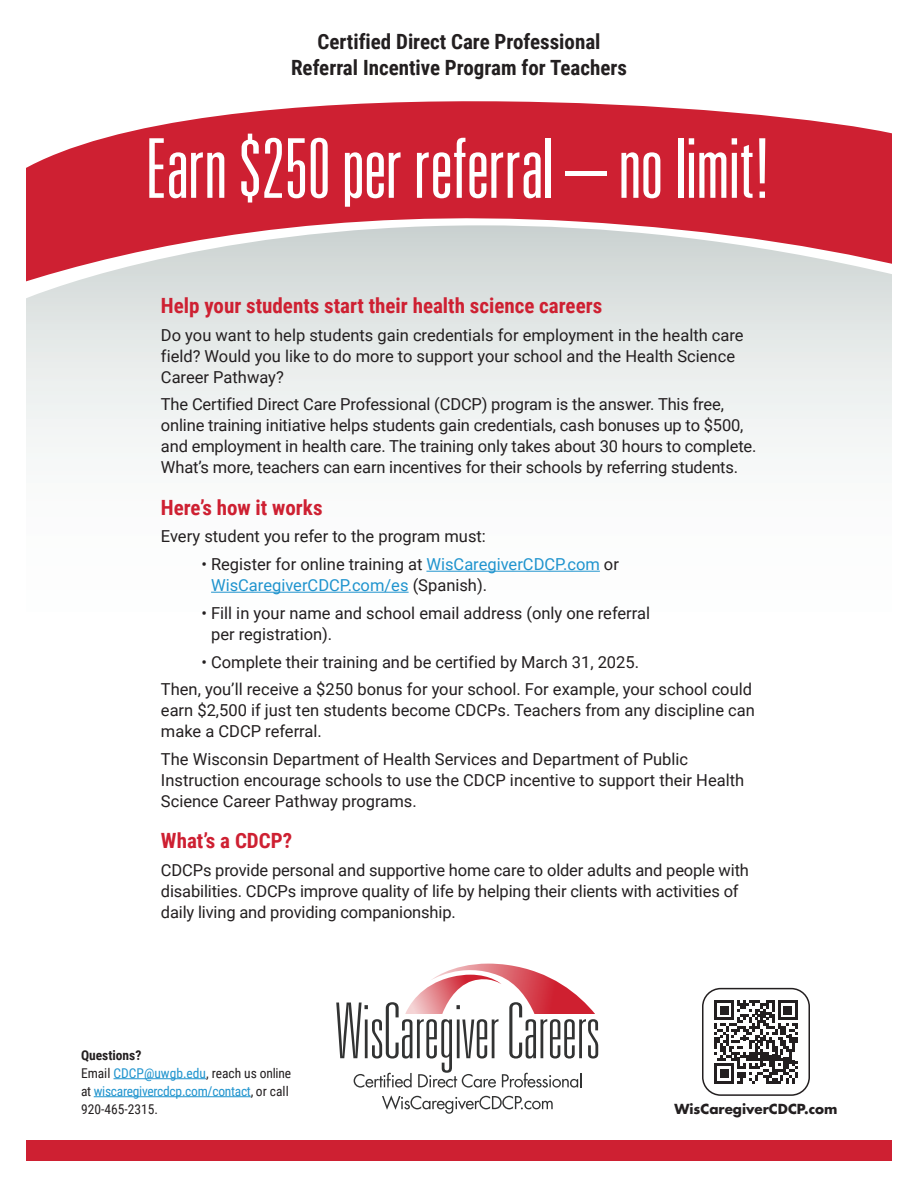
<style>
.page{position:relative;width:918px;height:1188px;background:#fff}
.page>*{position:absolute;margin:0;border:0;box-sizing:border-box;transform-origin:0 0}
.t1{font:300 ultra-condensed 82.5px "Univers";letter-spacing:-.01em;color:#fff}
.t2{font:700 21px "Roboto Condensed";color:#ce2032}
.t3{font:700 21px "Roboto Condensed";color:#231f20}
.t4{font:16.5px/21px "Roboto";color:#231f20}
.t5{font:16.5px/21px "Roboto";color:#2094ce}
.t6{font:13.5px/18px "Roboto Condensed";letter-spacing:-.02em;color:#231f20}
.t7{font:700 13.5px "Futura Std";color:#231f20}
.s1{color:#231f20}
.s2{font-weight:700}
.s3{color:#2094ce}
</style>
<div class="page">
<div style="left:17px;top:1141px;width:884px;height:20px;background:#ce2032"></div>
<svg style="left:382px;top:1095px;width:171px;height:19px"></svg>
<svg style="left:336px;top:963px;width:262px;height:125px"></svg>
<svg style="left:26px;top:101px;width:866px;height:106px;fill:#ce2032"></svg>
<svg style="left:26px;top:207px;width:866px;height:18px;fill:#ce2032"></svg>
<svg style="left:26px;top:225px;width:866px;height:367px"></svg>
<hr style="left:426px;top:571px;width:174px;height:1px;background:#2094ce">
<hr style="left:211px;top:592px;width:198px;height:1px;background:#2094ce">
<svg style="left:714px;top:1000px;width:84px;height:84px"></svg>
<div style="left:702px;top:988px;width:108px;height:108px;border:2px solid #231f20;border-radius:18px"></div>
<hr style="left:114px;top:1078px;width:92px;height:1px;background:#2094ce">
<hr style="left:94px;top:1096px;width:157px;height:1px;background:#2094ce">
<div style="left:0;top:0;width:26px;height:1186px;background:#fff"></div>
<div style="left:892px;top:0;width:26px;height:1186px;background:#fff"></div>
<p class="t3" style="left:317px;top:27px;width:285px">Certified Direct Care Professional</p>
<p class="t3" style="left:291px;top:53px;width:338px">Referral Incentive Program for Teachers</p>
<p class="t1" style="left:145px;top:126px;width:629px">Earn $250 per referral – no limit!</p>
<p class="t2" style="left:161px;top:291px;width:443px">Help your students start their health science careers</p>
<p class="t4" style="left:161px;top:324px;width:584px">Do you want to help students gain credentials for employment in the health care field? Would you like to do more to support your school and the Health Science<br>Career Pathway?</p>
<p class="t4" style="left:161px;top:393px;width:597px">The Certified Direct Care Professional (CDCP) program is the answer. This free, online training initiative helps students gain credentials, cash bonuses up to $500, and employment in health care. The training only takes about 30 hours to complete.<br>What’s more, teachers can earn incentives for their schools by referring students.</p>
<p class="t2" style="left:161px;top:492px;width:163px">Here’s how it works</p>
<p class="t4" style="left:161px;top:525px;width:327px">Every student you refer to the program must:</p>
<p class="t5" style="left:211px;top:553px;width:409px;text-indent:-10px"><span class="s1">• Register for online training at</span> WisCaregiverCDCP.com <span class="s1">or<br></span>WisCaregiverCDCP.com/es <span class="s1">(Spanish).</span></p>
<p class="t4" style="left:211px;top:602px;width:441px;text-indent:-10px">• Fill in your name and school email address (only one referral per registration).</p>
<p class="t4" style="left:201px;top:651px;width:439px">• Complete their training and be certified by March 31, 2025.</p>
<p class="t4" style="left:161px;top:678px;width:595px">Then, you’ll receive a $250 bonus for your school. For example, your school could earn $2,500 if just ten students become CDCPs. Teachers from any discipline can make a CDCP referral.</p>
<p class="t4" style="left:161px;top:748px;width:585px">The Wisconsin Department of Health Services and Department of Public<br>Instruction encourage schools to use the CDCP incentive to support their Health<br>Science Career Pathway programs.</p>
<p class="t2" style="left:161px;top:826px;width:133px">What’s a CDCP?</p>
<p class="t4" style="left:161px;top:859px;width:590px">CDCPs provide personal and supportive home care to older adults and people with disabilities. CDCPs improve quality of life by helping their clients with activities of daily living and providing companionship.</p>
<p class="t6" style="left:81px;top:1045px;width:211px"><span class="s2">Questions?<br></span>Email <span class="s3">CDCP@uwgb.edu</span>, reach us online at <span class="s3">wiscaregivercdcp.com/contact</span>, or call<br>920-465-2315.</p>
<p class="t7" style="left:674px;top:1100px;width:165px">WisCaregiverCDCP.com</p>
</div>
